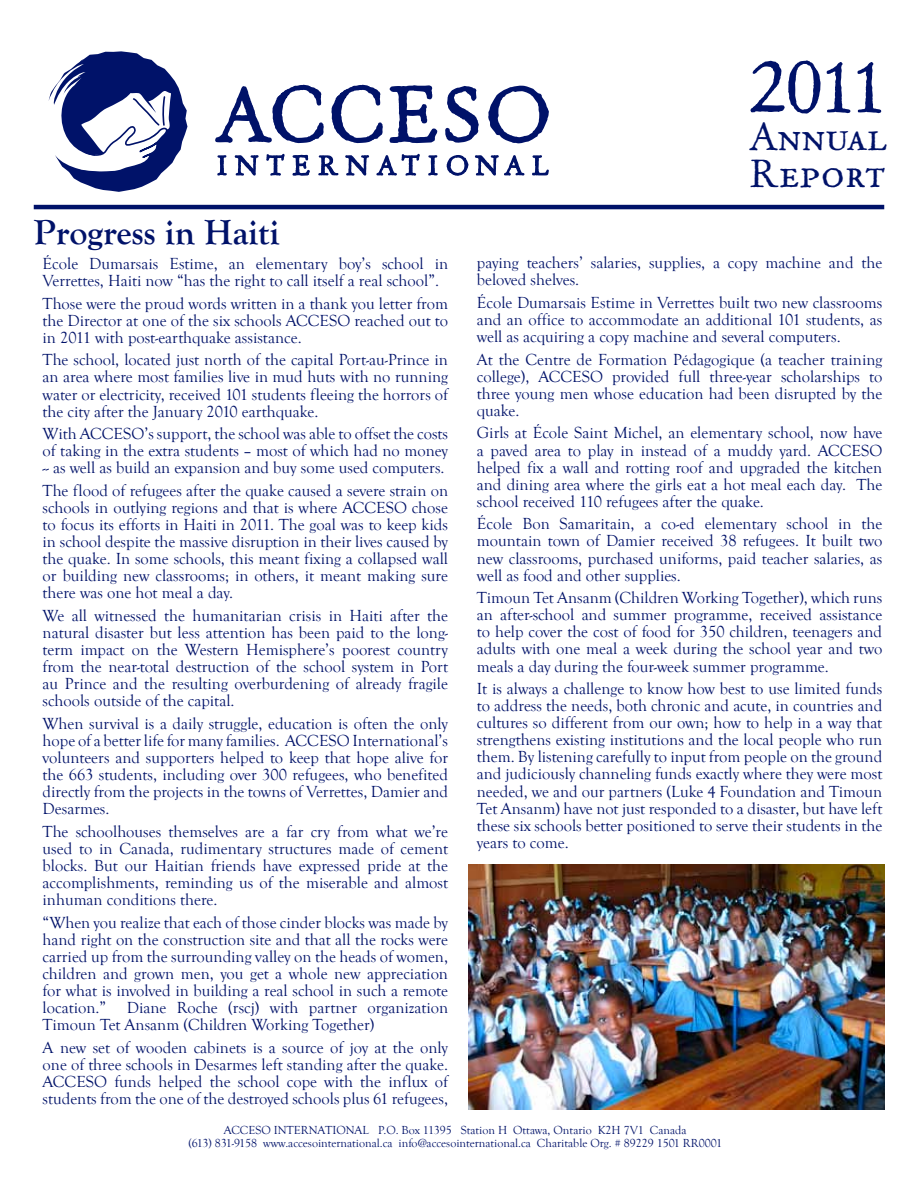
<style>
.page{position:relative;width:918px;height:1188px;background:#fff}
.page>*{position:absolute;margin:0;border:0;box-sizing:border-box;transform-origin:0 0}
.t1{font:76.65px "Old Claude Expert";color:#001269}
.t2{font:39.45px/37.5px "Old Claude Expert";letter-spacing:-.005em;color:#001269}
.t3{font:700 36px "Goudy Old Style T";color:#001269}
.t4{font:29.85px "Old Claude Expert";color:#001269}
.t5{font:16.5px/17.1px "Goudy Old Style T";color:#001269;text-align:justify}
.t6{font:12px/13px "Goudy Old Style T";color:#001269;text-align:center}
</style>
<div class="page">
<svg style="left:217px;top:155px;width:10px;height:21px"></svg>
<svg style="left:234px;top:155px;width:25px;height:21px"></svg>
<svg style="left:266px;top:153px;width:19px;height:23px"></svg>
<svg style="left:292px;top:154px;width:18px;height:22px"></svg>
<svg style="left:318px;top:155px;width:21px;height:21px"></svg>
<svg style="left:345px;top:155px;width:25px;height:21px"></svg>
<svg style="left:376px;top:153px;width:44px;height:23px"></svg>
<svg style="left:428px;top:155px;width:10px;height:21px"></svg>
<svg style="left:446px;top:155px;width:79px;height:21px"></svg>
<svg style="left:532px;top:155px;width:17px;height:21px"></svg>
<svg style="left:215px;top:85px;width:109px;height:59px"></svg>
<svg style="left:331px;top:84px;width:107px;height:60px"></svg>
<svg style="left:445px;top:86px;width:34px;height:57px"></svg>
<svg style="left:488px;top:85px;width:61px;height:59px"></svg>
<svg style="left:49px;top:51px;width:138px;height:141px"></svg>
<img style="left:468px;top:864px;width:416px;height:246px">
<hr style="left:34px;top:205px;width:850px;height:4px;background:#001269">
<h3 class="t3" style="left:34px;top:212px;width:247px">Progress in Haiti</h3>
<p class="t5" style="left:43px;top:255px;width:407px">École Dumarsais Estime, an elementary boy’s school in<br>Verrettes, Haiti now “has the right to call itself a real school”.</p>
<p class="t5" style="left:43px;top:295px;width:407px">Those were the proud words written in a thank you letter from the Director at one of the six schools ACCESO reached out to in 2011 with post-earthquake assistance.</p>
<p class="t5" style="left:43px;top:352px;width:407px">The school, located just north of the capital Port-au-Prince in an area where most families live in mud huts with no running water or electricity, received 101 students fleeing the horrors of the city after the January 2010 earthquake.</p>
<p class="t5" style="left:43px;top:426px;width:407px">With ACCESO’s support, the school was able to offset the costs of taking in the extra students – most of which had no money -- as well as build an expansion and buy some used computers.</p>
<p class="t5" style="left:43px;top:482px;width:407px">The flood of refugees after the quake caused a severe strain on schools in outlying regions and that is where ACCESO chose to focus its efforts in Haiti in 2011. The goal was to keep kids in school despite the massive disruption in their lives caused by the quake. In some schools, this meant fixing a collapsed wall or building new classrooms; in others, it meant making sure there was one hot meal a day.</p>
<p class="t5" style="left:43px;top:607px;width:407px">We all witnessed the humanitarian crisis in Haiti after the natural disaster but less attention has been paid to the long&shy;term impact on the Western Hemisphere’s poorest country from the near-total destruction of the school system in Port au Prince and the resulting overburdening of already fragile schools outside of the capital.</p>
<p class="t5" style="left:43px;top:715px;width:407px">When survival is a daily struggle, education is often the only hope of a better life for many families. ACCESO International’s volunteers and supporters helped to keep that hope alive for the 663 students, including over 300 refugees, who benefited directly from the projects in the towns of Verrettes, Damier and Desarmes.</p>
<p class="t5" style="left:43px;top:823px;width:407px">The schoolhouses themselves are a far cry from what we’re used to in Canada, rudimentary structures made of cement blocks. But our Haitian friends have expressed pride at the accomplishments, reminding us of the miserable and almost inhuman conditions there.</p>
<p class="t5" style="left:43px;top:914px;width:407px">“When you realize that each of those cinder blocks was made by hand right on the construction site and that all the rocks were carried up from the surrounding valley on the heads of women, children and grown men, you get a whole new appreciation for what is involved in building a real school in such a remote location.”</p>
<p class="t5" style="left:43px;top:1000px;width:407px;text-indent:84px">Diane Roche (rscj) with partner organization<br>Timoun Tet Ansanm (Children Working Together)</p>
<p class="t5" style="left:43px;top:1039px;width:407px">A new set of wooden cabinets is a source of joy at the only one of three schools in Desarmes left standing after the quake.<br>ACCESO funds helped the school cope with the influx of students from the one of the destroyed schools plus 61 refugees,</p>
<h1 class="t1" style="left:749px;top:38px;width:141px">2011</h1>
<h2 class="t2" style="left:749px;top:118px;width:140px">Annual<br>Report</h2>
<h3 class="t4" style="left:678px;top:79px;width:234px">2010 Annual Rep</h3>
<p class="t5" style="left:477px;top:255px;width:407px">paying teachers’ salaries, supplies, a copy machine and the beloved shelves.</p>
<p class="t5" style="left:477px;top:294px;width:407px">École Dumarsais Estime in Verrettes built two new classrooms and an office to accommodate an additional 101 students, as well as acquiring a copy machine and several computers.</p>
<p class="t5" style="left:477px;top:351px;width:407px">At the Centre de Formation Pédagogique (a teacher training college), ACCESO provided full three-year scholarships to three young men whose education had been disrupted by the quake.</p>
<p class="t5" style="left:477px;top:425px;width:407px">Girls at École Saint Michel, an elementary school, now have a paved area to play in instead of a muddy yard. ACCESO helped fix a wall and rotting roof and upgraded the kitchen and dining area where the girls eat a hot meal each day. The school received 110 refugees after the quake.</p>
<p class="t5" style="left:477px;top:516px;width:407px">École Bon Samaritain, a co-ed elementary school in the mountain town of Damier received 38 refugees. It built two new classrooms, purchased uniforms, paid teacher salaries, as well as food and other supplies.</p>
<p class="t5" style="left:477px;top:590px;width:407px">Timoun Tet Ansanm (Children Working Together), which runs an after-school and summer programme, received assistance to help cover the cost of food for 350 children, teenagers and adults with one meal a week during the school year and two meals a day during the four-week summer programme.</p>
<p class="t5" style="left:477px;top:680px;width:407px">It is always a challenge to know how best to use limited funds to address the needs, both chronic and acute, in countries and cultures so different from our own; how to help in a way that strengthens existing institutions and the local people who run them. By listening carefully to input from people on the ground and judiciously channeling funds exactly where they were most needed, we and our partners (Luke 4 Foundation and Timoun Tet Ansanm) have not just responded to a disaster, but have left these six schools better positioned to serve their students in the years to come.</p>
<p class="t6" style="left:188px;top:1124px;width:535px">ACCESO INTERNATIONAL P.O. Box 11395 Station H Ottawa, Ontario K2H 7V1 Canada<br>(613) 831-9158 www.accesointernational.ca info@accesointernational.ca Charitable Org. # 89229 1501 RR0001</p>
</div>
